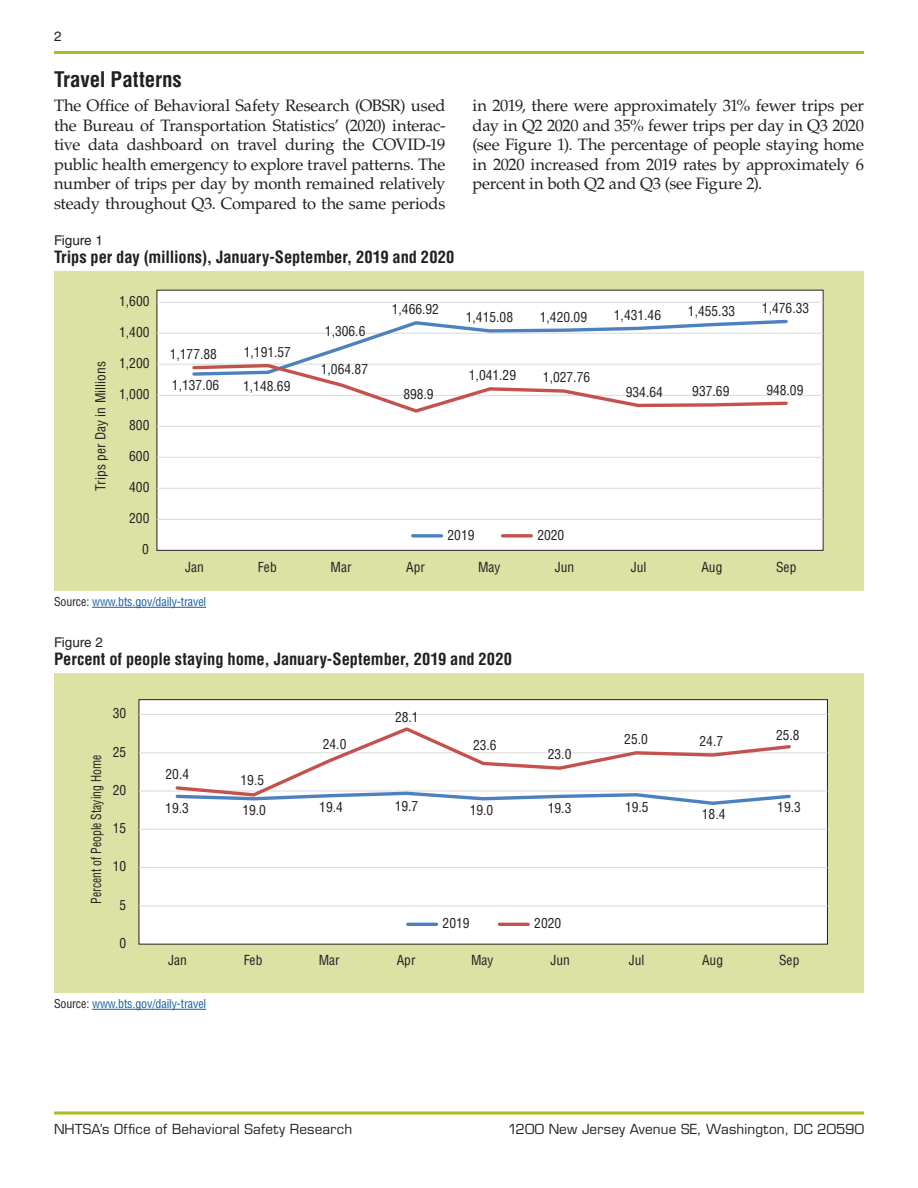
<style>
.page{position:relative;width:918px;height:1188px;background:#fff}
.page>*{position:absolute;margin:0;border:0;box-sizing:border-box;transform-origin:0 0}
.t1{font:700 condensed 21px "Helvetica LT Std";letter-spacing:-.005em;color:#231f20}
.Body{font:16.5px/19.5px "Palatino LT Std";letter-spacing:-.015em;color:#231f20;text-align:justify}
.t2{font:700 condensed 16.5px "Helvetica LT Std";letter-spacing:-.005em;color:#231f20}
.Image{font:condensed 13.5px "Helvetica LT Std";color:#231f20}
.t3{font:13.5px "Eurostile LT Std";letter-spacing:.015em;color:#231f20}
.Image-2{font:condensed 13.5px "Helvetica LT Std";color:#231f20;scale:.87 1}
.t4{font:13.5px "Helvetica LT Std";color:#231f20}
.Table___Figure_Foote{font:condensed 12px "Helvetica LT Std";letter-spacing:-.01em;color:#175d9e}
.s1{color:#231f20}
</style>
<div class="page">
<hr style="left:54px;top:51px;width:810px;height:3px;background:#aebc21">
<hr style="left:54px;top:1112px;width:810px;height:2px;background:#aebc21">
<hr style="left:92px;top:607px;width:114px;height:1px;background:#175d9e">
<div style="left:54px;top:272px;width:810px;height:319px;background:#dce1a4"></div>
<div style="left:157px;top:290px;width:666px;height:260px;background:#fff"></div>
<div style="left:157px;top:290px;width:667px;height:261px;border:1px solid #231f20"></div>
<hr style="left:157px;top:519px;width:666px;height:1px;background:#dcdddf">
<hr style="left:157px;top:488px;width:666px;height:1px;background:#dcdddf">
<hr style="left:157px;top:457px;width:666px;height:1px;background:#dcdddf">
<hr style="left:157px;top:426px;width:666px;height:1px;background:#dcdddf">
<hr style="left:157px;top:395px;width:666px;height:1px;background:#dcdddf">
<hr style="left:157px;top:364px;width:666px;height:1px;background:#dcdddf">
<hr style="left:157px;top:333px;width:666px;height:1px;background:#dcdddf">
<hr style="left:157px;top:302px;width:666px;height:1px;background:#dcdddf">
<svg style="left:190px;top:319px;width:600px;height:94px"></svg>
<svg style="left:413px;top:534px;width:29px;height:4px"></svg>
<svg style="left:503px;top:534px;width:28px;height:4px"></svg>
<hr style="left:92px;top:1009px;width:114px;height:1px;background:#175d9e">
<div style="left:54px;top:673px;width:810px;height:320px;background:#dce1a4"></div>
<div style="left:139px;top:700px;width:688px;height:244px;background:#fff"></div>
<div style="left:139px;top:699px;width:689px;height:246px;border:1px solid #231f20"></div>
<hr style="left:139px;top:905px;width:688px;height:1px;background:#dcdddf">
<hr style="left:139px;top:867px;width:688px;height:1px;background:#dcdddf">
<hr style="left:139px;top:829px;width:688px;height:1px;background:#dcdddf">
<hr style="left:139px;top:790px;width:688px;height:2px;background:#dcdddf">
<hr style="left:139px;top:752px;width:688px;height:1px;background:#dcdddf">
<hr style="left:139px;top:714px;width:688px;height:1px;background:#dcdddf">
<svg style="left:177px;top:798px;width:612px;height:7px"></svg>
<svg style="left:174px;top:727px;width:619px;height:71px"></svg>
<hr style="left:408px;top:923px;width:29px;height:3px;background:#4c81bf">
<hr style="left:499px;top:923px;width:29px;height:3px;background:#c3514d">
<p class="t4" style="left:54px;top:29px;width:9px">2</p>
<h2 class="t1" style="left:54px;top:66px;width:129px">Travel Patterns</h2>
<p class="Body" style="left:54px;top:96px;width:393px">The Office of Behavioral Safety Research (OBSR) used the Bureau of Transportation Statistics’ (2020) interac&shy;tive data dashboard on travel during the COVID-19 public health emergency to explore travel patterns. The number of trips per day by month remained relatively steady throughout Q3. Compared to the same periods</p>
<p class="Body" style="left:473px;top:96px;width:393px">in 2019, there were approximately 31% fewer trips per day in Q2 2020 and 35% fewer trips per day in Q3 2020 (see Figure 1). The percentage of people staying home in 2020 increased from 2019 rates by approximately 6 percent in both Q2 and Q3 (see Figure 2).</p>
<h4 class="t4" style="left:54px;top:232px;width:50px">Figure 1</h4>
<h4 class="t2" style="left:54px;top:246px;width:402px">Trips per day (millions), January-September, 2019 and 2020</h4>
<p class="Image" style="left:92px;top:491px;width:132px;rotate:-90deg">Trips per Day in Millions</p>
<p class="Image" style="left:119px;top:293px;width:32px">1,600</p>
<p class="Image" style="left:119px;top:324px;width:32px">1,400</p>
<p class="Image" style="left:119px;top:355px;width:32px">1,200</p>
<p class="Image" style="left:119px;top:386px;width:32px">1,000</p>
<p class="Image" style="left:129px;top:417px;width:22px">800</p>
<p class="Image" style="left:129px;top:448px;width:22px">600</p>
<p class="Image" style="left:129px;top:479px;width:22px">400</p>
<p class="Image" style="left:129px;top:510px;width:22px">200</p>
<p class="Image" style="left:142px;top:541px;width:8px">0</p>
<p class="Image" style="left:170px;top:346px;width:49px">1,177.88</p>
<p class="Image" style="left:244px;top:344px;width:49px">1,191.57</p>
<p class="Image" style="left:172px;top:376px;width:49px">1,137.06</p>
<p class="Image" style="left:243px;top:378px;width:49px">1,148.69</p>
<p class="Image" style="left:325px;top:323px;width:42px">1,306.6</p>
<p class="Image" style="left:321px;top:360px;width:49px">1,064.87</p>
<p class="Image" style="left:392px;top:301px;width:49px">1,466.92</p>
<p class="Image" style="left:403px;top:386px;width:32px">898.9</p>
<p class="Image" style="left:466px;top:309px;width:49px">1,415.08</p>
<p class="Image" style="left:540px;top:308px;width:49px">1,420.09</p>
<p class="Image" style="left:614px;top:306px;width:49px">1,431.46</p>
<p class="Image" style="left:688px;top:303px;width:49px">1,455.33</p>
<p class="Image" style="left:762px;top:300px;width:49px">1,476.33</p>
<p class="Image" style="left:469px;top:367px;width:49px">1,041.29</p>
<p class="Image" style="left:543px;top:369px;width:49px">1,027.76</p>
<p class="Image" style="left:626px;top:383px;width:39px">934.64</p>
<p class="Image" style="left:692px;top:383px;width:39px">937.69</p>
<p class="Image" style="left:766px;top:381px;width:39px">948.09</p>
<p class="Image" style="left:448px;top:526px;width:28px">2019</p>
<p class="Image" style="left:537px;top:526px;width:28px">2020</p>
<p class="Image" style="left:185px;top:558px;width:20px">Jan</p>
<p class="Image" style="left:258px;top:558px;width:20px">Feb</p>
<p class="Image" style="left:331px;top:558px;width:22px">Mar</p>
<p class="Image" style="left:406px;top:558px;width:20px">Apr</p>
<p class="Image" style="left:478px;top:558px;width:24px">May</p>
<p class="Image" style="left:555px;top:558px;width:21px">Jun</p>
<p class="Image" style="left:631px;top:558px;width:17px">Jul</p>
<p class="Image" style="left:702px;top:558px;width:23px">Aug</p>
<p class="Image" style="left:776px;top:558px;width:22px">Sep</p>
<p class="Table___Figure_Foote" style="left:54px;top:594px;width:154px"><span class="s1">Source:</span> www.bts.gov/daily-travel</p>
<h4 class="t4" style="left:54px;top:634px;width:50px">Figure 2</h4>
<h4 class="t2" style="left:54px;top:648px;width:460px">Percent of people staying home, January-September, 2019 and 2020</h4>
<p class="Image" style="left:113px;top:705px;width:15px">30</p>
<p class="Image-2" style="left:88px;top:904px;width:173px;rotate:-90deg">Percent of People Staying Home</p>
<p class="Image" style="left:113px;top:743px;width:15px">25</p>
<p class="Image" style="left:113px;top:781px;width:15px">20</p>
<p class="Image" style="left:113px;top:820px;width:15px">15</p>
<p class="Image" style="left:113px;top:858px;width:15px">10</p>
<p class="Image" style="left:120px;top:896px;width:8px">5</p>
<p class="Image" style="left:120px;top:935px;width:8px">0</p>
<p class="Image" style="left:166px;top:766px;width:25px">20.4</p>
<p class="Image" style="left:241px;top:771px;width:25px">19.5</p>
<p class="Image" style="left:323px;top:735px;width:25px">24.0</p>
<p class="Image" style="left:395px;top:709px;width:25px">28.1</p>
<p class="Image" style="left:473px;top:737px;width:25px">23.6</p>
<p class="Image" style="left:548px;top:746px;width:25px">23.0</p>
<p class="Image" style="left:624px;top:731px;width:25px">25.0</p>
<p class="Image" style="left:700px;top:733px;width:25px">24.7</p>
<p class="Image" style="left:165px;top:800px;width:25px">19.3</p>
<p class="Image" style="left:242px;top:801px;width:25px">19.0</p>
<p class="Image" style="left:319px;top:799px;width:25px">19.4</p>
<p class="Image" style="left:395px;top:797px;width:25px">19.7</p>
<p class="Image" style="left:470px;top:801px;width:25px">19.0</p>
<p class="Image" style="left:548px;top:800px;width:25px">19.3</p>
<p class="Image" style="left:625px;top:798px;width:25px">19.5</p>
<p class="Image" style="left:443px;top:915px;width:28px">2019</p>
<p class="Image" style="left:534px;top:915px;width:28px">2020</p>
<p class="Image" style="left:702px;top:805px;width:25px">18.4</p>
<p class="Image" style="left:776px;top:726px;width:25px">25.8</p>
<p class="Image" style="left:777px;top:799px;width:25px">19.3</p>
<p class="Image" style="left:168px;top:952px;width:20px">Jan</p>
<p class="Image" style="left:244px;top:952px;width:20px">Feb</p>
<p class="Image" style="left:319px;top:952px;width:22px">Mar</p>
<p class="Image" style="left:397px;top:952px;width:20px">Apr</p>
<p class="Image" style="left:471px;top:952px;width:24px">May</p>
<p class="Image" style="left:550px;top:952px;width:21px">Jun</p>
<p class="Image" style="left:629px;top:952px;width:17px">Jul</p>
<p class="Image" style="left:702px;top:952px;width:23px">Aug</p>
<p class="Image" style="left:779px;top:952px;width:22px">Sep</p>
<p class="Table___Figure_Foote" style="left:54px;top:996px;width:154px"><span class="s1">Source:</span> www.bts.gov/daily-travel</p>
<p class="t3" style="left:54px;top:1121px;width:300px">NHTSA’s Office of Behavioral Safety Research</p>
<p class="t3" style="left:508px;top:1121px;width:358px">1200 New Jersey Avenue SE, Washington, DC 20590</p>
</div>
